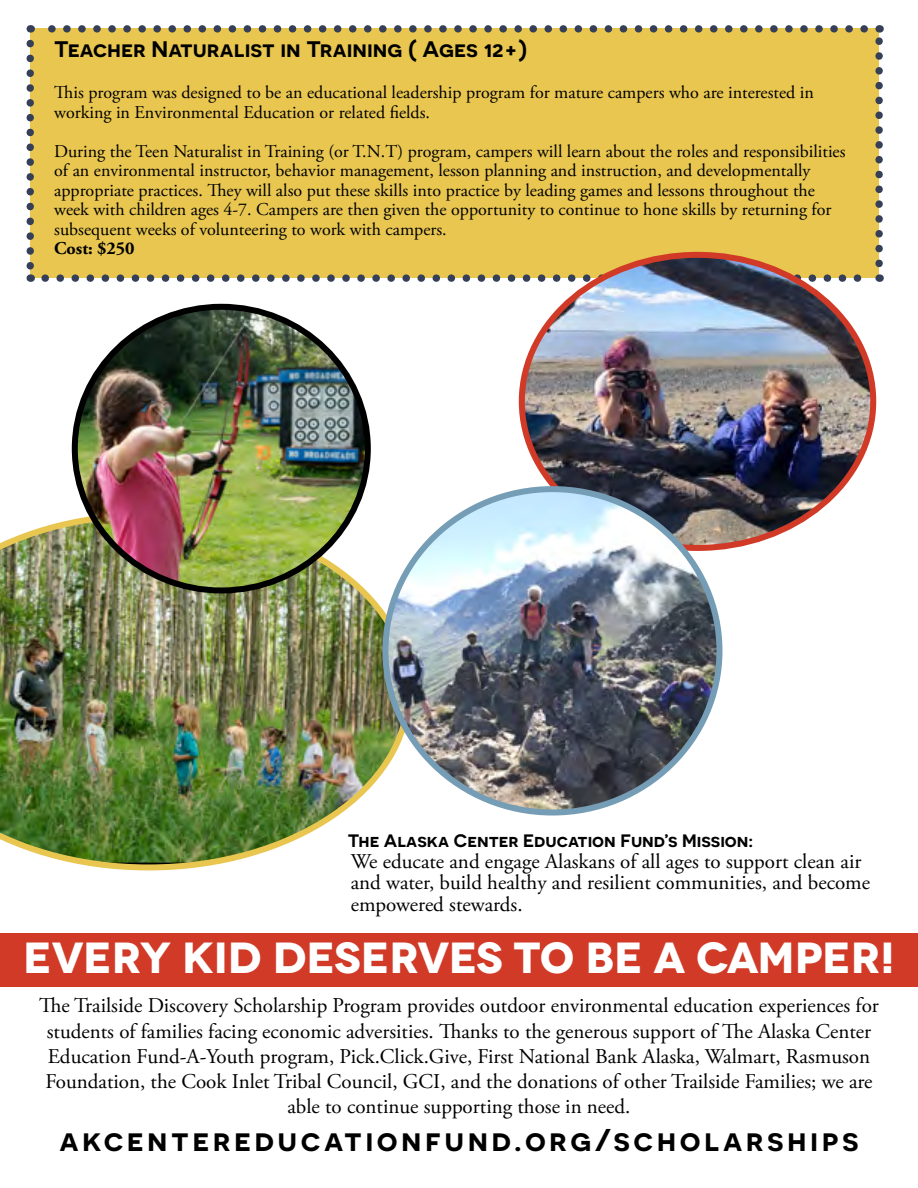
<style>
.page{position:relative;width:918px;height:1188px;background:#fff}
.page>*{position:absolute;margin:0;border:0;box-sizing:border-box;transform-origin:0 0}
.t1{font:700 43.5px "Novecentowide";letter-spacing:-.01em;color:#fff}
.t2{font:600 31.5px "Novecentosanswide";letter-spacing:.11em;color:#000}
.t3{font:600 22.5px "Novecentosanswide";color:#000}
.t4{font:21px/25.2px "Adobe Garamond Pro";color:#000;text-align:center}
.t5{font:18px/19.5px "Adobe Garamond Pro";color:#000}
.t6{font:600 18px "Novecentosanswide";color:#000}
.t7{font:700 18px "Adobe Garamond Pro";color:#000}
</style>
<div class="page">
<div style="left:30px;top:29px;width:849px;height:249px;background:#e8c650"></div>
<svg style="left:45px;top:274px;width:471px;height:8px"></svg>
<svg style="left:38px;top:25px;width:826px;height:8px"></svg>
<svg style="left:26px;top:44px;width:8px;height:238px"></svg>
<svg style="left:875px;top:25px;width:8px;height:238px"></svg>
<img style="left:522px;top:255px;width:351px;height:291px">
<img style="left:0;top:519px;width:385px;height:351px">
<img style="left:385px;top:489px;width:334px;height:323px">
<div style="left:0;top:933px;width:918px;height:54px;background:#d03a27"></div>
<img style="left:75px;top:307px;width:293px;height:283px">
<p class="t3" style="left:54px;top:36px;width:475px">Teacher Naturalist in Training ( Ages 12+)</p>
<p class="t5" style="left:54px;top:83px;width:761px">This program was designed to be an educational leadership program for mature campers who are interested in working in Environmental Education or related fields.</p>
<p class="t5" style="left:54px;top:142px;width:793px">During the Teen Naturalist in Training (or T.N.T) program, campers will learn about the roles and responsibilities of an environmental instructor, behavior management, lesson planning and instruction, and developmentally appropriate practices. They will also put these skills into practice by leading games and lessons throughout the week with children ages 4-7. Campers are then given the opportunity to continue to hone skills by returning for subsequent weeks of volunteering to work with campers.</p>
<p class="t7" style="left:54px;top:238px;width:82px">Cost: $250</p>
<p class="t6" style="left:348px;top:829px;width:407px">The Alaska Center Education Fund’s Mission:</p>
<p class="t4" style="left:351px;top:852px;width:521px;line-height:21.3px;text-align:left">We educate and engage Alaskans of all ages to support clean air and water, build healthy and resilient communities, and become empowered stewards.</p>
<h1 class="t1" style="left:23px;top:930px;width:873px">EVERY KID DESERVES TO BE A CAMPER!</h1>
<p class="t4" style="left:39px;top:994px;width:841px">The Trailside Discovery Scholarship Program provides outdoor environmental education experiences for students of families facing economic adversities. Thanks to the generous support of The Alaska Center Education Fund-A-Youth program, Pick.Click.Give, First National Bank Alaska, Walmart, Rasmuson Foundation, the Cook Inlet Tribal Council, GCI, and the donations of other Trailside Families; we are able to continue supporting those in need.</p>
<h2 class="t2" style="left:59px;top:1121px;width:801px">akcentereducationfund.org/scholarships</h2>
</div>
